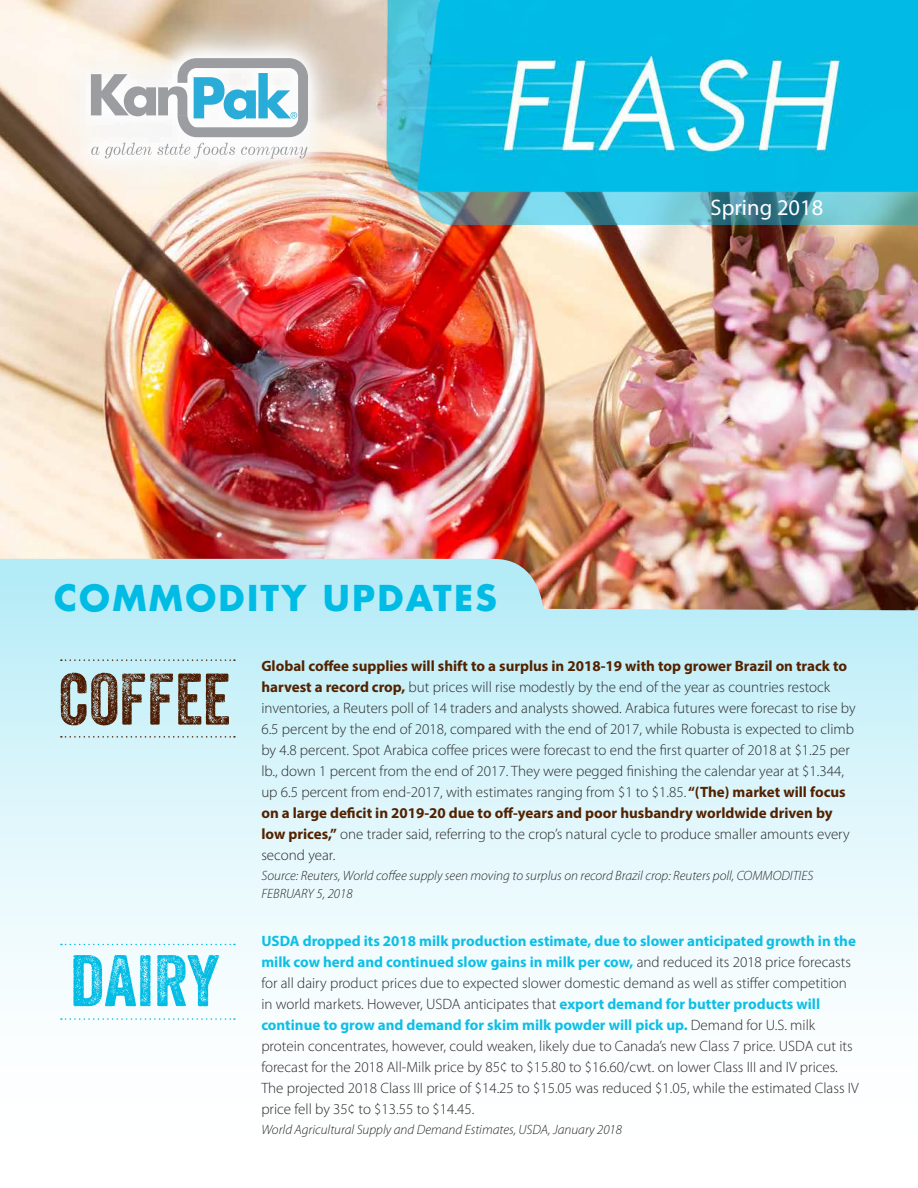
<style>
.page{position:relative;width:918px;height:1188px;background:#fff}
.page>*{position:absolute;margin:0;border:0;box-sizing:border-box;transform-origin:0 0}
.t1{font:70.5px "Veneer Three";color:#4c1a00}
.t2{font:70.5px "Veneer Three";color:#00bce4;scale:1.1 1}
.t3{font:700 34.8px "Futura LT";letter-spacing:.065em;color:#00bce4}
.t4{font:22.5px "Myriad Pro";color:#fff}
.t5{font:300 15px/21px "Myriad Pro";color:#292829}
.t6{font:italic 300 13.5px/18px "Myriad Pro";color:#292829}
.s1{font-weight:700;color:#532200}
.s2{font-weight:700;color:#0dbfe5}
</style>
<div class="page">
<img style="left:0;top:0;width:918px;height:559px">
<img style="left:46px;top:0;width:872px;height:224px">
<svg style="left:0;top:559px;width:918px;height:461px"></svg>
<svg style="left:91px;top:58px;width:217px;height:79px"></svg>
<svg style="left:91px;top:143px;width:144px;height:15px"></svg>
<svg style="left:241px;top:147px;width:67px;height:11px"></svg>
<svg style="left:61px;top:944px;width:174px;height:1px"></svg>
<svg style="left:61px;top:1018px;width:174px;height:2px"></svg>
<svg style="left:61px;top:659px;width:174px;height:2px"></svg>
<svg style="left:61px;top:736px;width:174px;height:2px"></svg>
<h2 class="t3" style="left:54px;top:574px;width:444px">COMMODITY UPDATES</h2>
<h3 class="t4" style="left:711px;top:193px;width:114px">Spring 2018</h3>
<h1 class="t1" style="left:59px;top:656px;width:173px">COFFEE</h1>
<h1 class="t2" style="left:70px;top:938px;width:137px">DAIRY</h1>
<p class="t5" style="left:261px;top:655px;width:596px"><span class="s1">Global coffee supplies will shift to a surplus in 2018-19 with top grower Brazil on track to harvest a record crop,</span> but prices will rise modestly by the end of the year as countries restock inventories, a Reuters poll of 14 traders and analysts showed. Arabica futures were forecast to rise by 6.5 percent by the end of 2018, compared with the end of 2017, while Robusta is expected to climb by 4.8 percent. Spot Arabica coffee prices were forecast to end the first quarter of 2018 at $1.25 per lb., down 1 percent from the end of 2017. They were pegged finishing the calendar year at $1.344, up 6.5 percent from end-2017, with estimates ranging from $1 to $1.85. <span class="s1">“(The) market will focus on a large deficit in 2019-20 due to off-years and poor husbandry worldwide driven by low prices,”</span> one trader said, referring to the crop’s natural cycle to produce smaller amounts every second year.</p>
<p class="t6" style="left:261px;top:867px;width:553px">Source: Reuters, World coffee supply seen moving to surplus on record Brazil crop: Reuters poll, COMMODITIES<br>FEBRUARY 5, 2018</p>
<p class="t5" style="left:261px;top:930px;width:599px"><span class="s2">USDA dropped its 2018 milk production estimate, due to slower anticipated growth in the milk cow herd and continued slow gains in milk per cow,</span> and reduced its 2018 price forecasts for all dairy product prices due to expected slower domestic demand as well as stiffer competition in world markets. However, USDA anticipates that <span class="s2">export demand for butter products will continue to grow and demand for skim milk powder will pick up.</span> Demand for U.S. milk protein concentrates, however, could weaken, likely due to Canada’s new Class 7 price. USDA cut its forecast for the 2018 All-Milk price by 85¢ to $15.80 to $16.60/cwt. on lower Class III and IV prices.<br>The projected 2018 Class III price of $14.25 to $15.05 was reduced $1.05, while the estimated Class IV price fell by 35¢ to $13.55 to $14.45.</p>
<p class="t6" style="left:261px;top:1121px;width:362px">World Agricultural Supply and Demand Estimates, USDA, January 2018</p>
</div>
